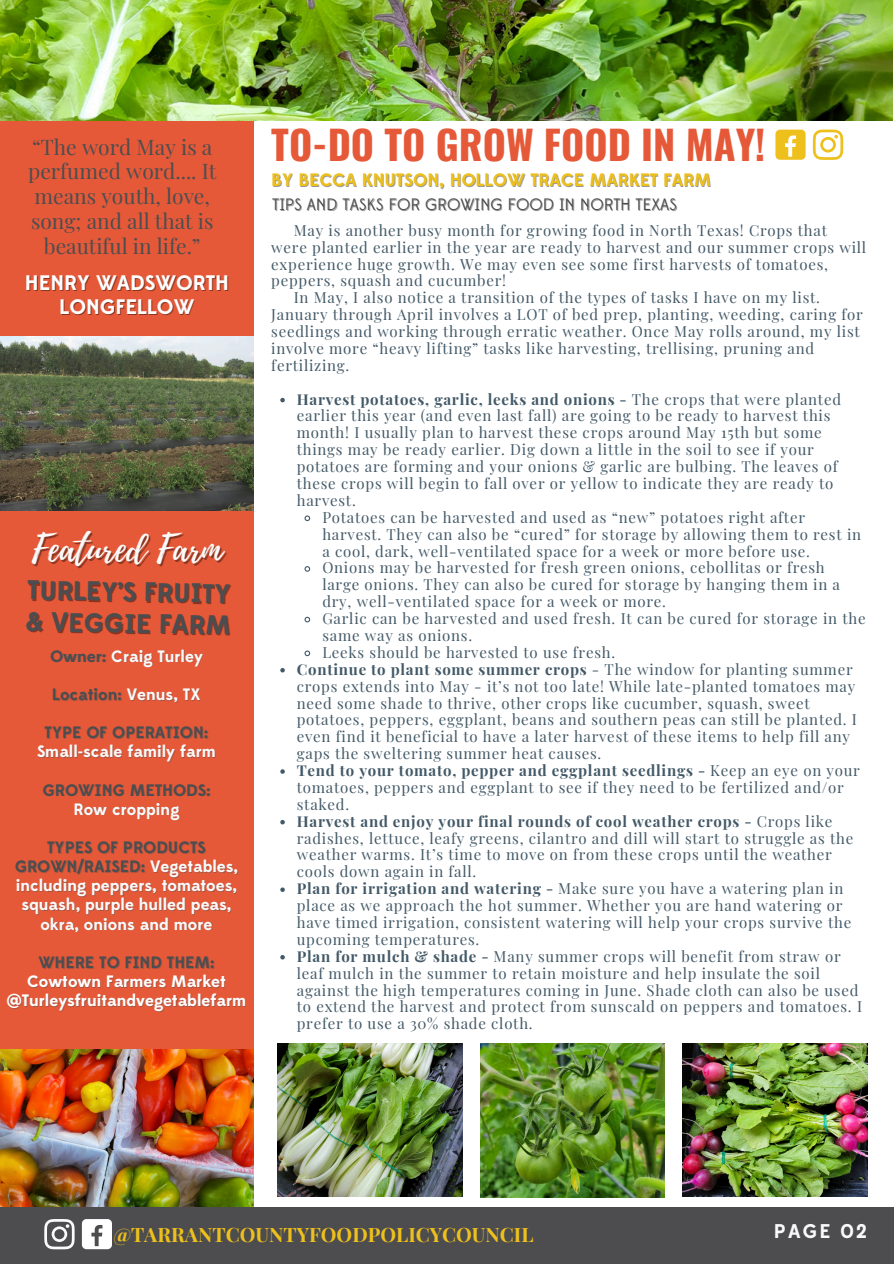
<style>
.page{position:relative;width:894px;height:1264px;background:#fff}
.page>*{position:absolute;margin:0;border:0;box-sizing:border-box;transform-origin:0 0}
.t1{font:700 39.75px "Oswald";color:#e55938}
.t2{font:37.5px "Playlist Script";color:#fafafa}
.t3{font:700 27px "Edmondsans";color:#4d4d4f}
.t4{font:21px/24.8px "Playfair Display";color:#4d4d4f;text-align:center}
.t5{font:700 21px "Edmondsans";color:#fff}
.t6{font:700 19.8px "Playfair Display";color:#eec01c}
.t7{font:700 19.8px "Edmondsans";letter-spacing:.1em;color:#fafafa}
.t8{font:700 18px "Edmondsans";color:#eec01c}
.t9{font:700 16.5px/19.2px "Edmondsans";color:#fafafa;text-align:center}
.t10{font:700 16.5px/19.2px "Edmondsans";color:#fff;text-align:center}
.t11{font:700 16.5px/19.2px "Edmondsans";color:#4d4d4f;text-align:center}
.t12{font:16.5px "Edmondsans";color:#4d4d4f}
.t13{font:15px/16.8px "Playfair Display";letter-spacing:.05em;color:#435967}
.s1{color:#4d4d4f}
.s2{color:#fafafa}
.s3{color:rgb(77 77 79/.4)}
.s4{font-weight:700}
</style>
<div class="page">
<div style="left:0;top:391px;width:253px;height:827px;background:#e55938"></div>
<img style="left:0;top:1049px;width:253px;height:158px">
<div style="left:0;top:1207px;width:893px;height:56px;background:#4d4d4f"></div>
<svg style="left:44px;top:1219px;width:31px;height:30px"></svg>
<div style="left:82px;top:1218px;width:30px;height:31px;background:#fff;border-radius:5px"></div>
<svg style="left:91px;top:1224px;width:11px;height:22px"></svg>
<div style="left:0;top:65px;width:253px;height:335px;background:#e55938"></div>
<img style="left:0;top:337px;width:253px;height:173px">
<img style="left:0;top:0;width:892px;height:121px">
<svg style="left:280px;top:398px;width:5px;height:4px"></svg>
<svg style="left:304px;top:515px;width:7px;height:7px"></svg>
<svg style="left:304px;top:566px;width:7px;height:6px"></svg>
<svg style="left:304px;top:616px;width:7px;height:7px"></svg>
<svg style="left:304px;top:650px;width:7px;height:7px"></svg>
<svg style="left:280px;top:668px;width:5px;height:4px"></svg>
<svg style="left:280px;top:769px;width:5px;height:4px"></svg>
<svg style="left:280px;top:820px;width:5px;height:4px"></svg>
<svg style="left:280px;top:887px;width:5px;height:5px"></svg>
<svg style="left:280px;top:955px;width:5px;height:4px"></svg>
<img style="left:278px;top:1043px;width:184px;height:153px">
<img style="left:480px;top:1043px;width:184px;height:154px">
<img style="left:682px;top:1043px;width:185px;height:153px">
<div style="left:775px;top:130px;width:30px;height:30px;background:#eec01c;border-radius:5px"></div>
<svg style="left:785px;top:135px;width:10px;height:22px"></svg>
<svg style="left:812px;top:130px;width:31px;height:30px"></svg>
<p class="t4" style="left:28px;top:133px;width:190px">“The word May is a perfumed word.... It means youth, love, song; and all that is beautiful in life.”</p>
<p class="t5" style="left:25px;top:274px;width:206px">HENRY WADSWORTH</p>
<p class="t5" style="left:60px;top:299px;width:136px">LONGFELLOW</p>
<h2 class="t2" style="left:32px;top:522px;width:192px">Featured Farm</h2>
<p class="t3" style="left:28px;top:579px;width:205px;rotate:1deg">TURLEY’S FRUITY</p>
<h3 class="t3" style="left:27px;top:610px;width:206px;rotate:1deg">&amp; VEGGIE FARM</h3>
<p class="t9" style="left:50px;top:648px;width:154px"><span class="s1">Owner:</span> Craig Turley</p>
<p class="t11" style="left:52px;top:686px;width:150px">Location: <span class="s2">Venus, TX</span></p>
<p class="t11" style="left:45px;top:724px;width:165px">TYPE OF OPERATION:</p>
<p class="t9" style="left:37px;top:743px;width:180px">Small-scale family farm</p>
<p class="t11" style="left:43px;top:781px;width:169px"><span class="s3">G</span>ROWING METHODS:<br><span class="s2">Row cropping</span></p>
<p class="t9" style="left:15px;top:839px;width:225px"><span class="s3">T</span><span class="s1">YPES OF PRODUCTS<br>GROWN/RAISED:</span> Vegetables, including peppers, tomatoes, squash, purple hulled peas, okra, onions and more</p>
<p class="t10" style="left:7px;top:954px;width:241px"><span class="s3">W</span><span class="s1">HERE TO FIND THEM:<br></span>Cowtown Farmers Market @Turleysfruitandvegetablefarm</p>
<p class="t1" style="left:271px;top:114px;width:495px">TO-DO TO GROW FOOD IN MAY!</p>
<p class="t12" style="left:272px;top:197px;width:406px">TIPS AND TASKS FOR GROWING FOOD IN NORTH TEXAS</p>
<p class="t8" style="left:271px;top:173px;width:441px">BY BECCA KNUTSON, HOLLOW TRACE MARKET FARM</p>
<h4 class="t13" style="left:271px;top:221px;width:596px;text-indent:22px">May is another busy month for growing food in North Texas! Crops that were planted earlier in the year are ready to harvest and our summer crops will experience huge growth. We may even see some first harvests of tomatoes, peppers, squash and cucumber!</h4>
<h1 class="t13" style="left:271px;top:289px;width:593px;text-indent:22px">In May, I also notice a transition of the types of tasks I have on my list.<br>January through April involves a LOT of bed prep, planting, weeding, caring for seedlings and working through erratic weather. Once May rolls around, my list involve more “heavy lifting” tasks like harvesting, trellising, pruning and fertilizing.</h1>
<p class="t13" style="left:297px;top:390px;width:545px"><span class="s4">Harvest potatoes, garlic, leeks and onions -</span> The crops that were planted earlier this year (and even last fall) are going to be ready to harvest this month! I usually plan to harvest these crops around May 15th but some things may be ready earlier. Dig down a little in the soil to see if your potatoes are forming and your onions &amp; garlic are bulbing. The leaves of these crops will begin to fall over or yellow to indicate they are ready to harvest.</p>
<p class="t13" style="left:322px;top:508px;width:540px">Potatoes can be harvested and used as “new” potatoes right after harvest. They can also be “cured” for storage by allowing them to rest in a cool, dark, well-ventilated space for a week or more before use.</p>
<h6 class="t13" style="left:322px;top:559px;width:519px">Onions may be harvested for fresh green onions, cebollitas or fresh large onions. They can also be cured for storage by hanging them in a dry, well-ventilated space for a week or more.</h6>
<p class="t13" style="left:322px;top:609px;width:544px">Garlic can be harvested and used fresh. It can be cured for storage in the same way as onions.</p>
<p class="t13" style="left:322px;top:643px;width:294px">Leeks should be harvested to use fresh.</p>
<p class="t13" style="left:297px;top:660px;width:561px"><span class="s4">Continue to plant some summer crops</span> - The window for planting summer crops extends into May - it’s not too late! While late-planted tomatoes may need some shade to thrive, other crops like cucumber, squash, sweet potatoes, peppers, eggplant, beans and southern peas can still be planted. I even find it beneficial to have a later harvest of these items to help fill any gaps the sweltering summer heat causes.</p>
<p class="t13" style="left:297px;top:761px;width:564px"><span class="s4">Tend to your tomato, pepper and eggplant seedlings -</span> Keep an eye on your tomatoes, peppers and eggplant to see if they need to be fertilized and/or staked.</p>
<p class="t13" style="left:297px;top:812px;width:558px"><span class="s4">Harvest and enjoy your final rounds of cool weather crops -</span> Crops like radishes, lettuce, leafy greens, cilantro and dill will start to struggle as the weather warms. It’s time to move on from these crops until the weather cools down again in fall.</p>
<p class="t13" style="left:297px;top:879px;width:556px"><span class="s4">Plan for irrigation and watering -</span> Make sure you have a watering plan in place as we approach the hot summer. Whether you are hand watering or have timed irrigation, consistent watering will help your crops survive the upcoming temperatures.</p>
<p class="t13" style="left:297px;top:947px;width:566px"><span class="s4">Plan for mulch &amp; shade -</span> Many summer crops will benefit from straw or leaf mulch in the summer to retain moisture and help insulate the soil against the high temperatures coming in June. Shade cloth can also be used to extend the harvest and protect from sunscald on peppers and tomatoes. I prefer to use a 30% shade cloth.</p>
<p class="t6" style="left:113px;top:1220px;width:421px">@TARRANTCOUNTYFOODPOLICYCOUNCIL</p>
<h5 class="t7" style="left:773px;top:1222px;width:95px">PAGE 02</h5>
</div>
